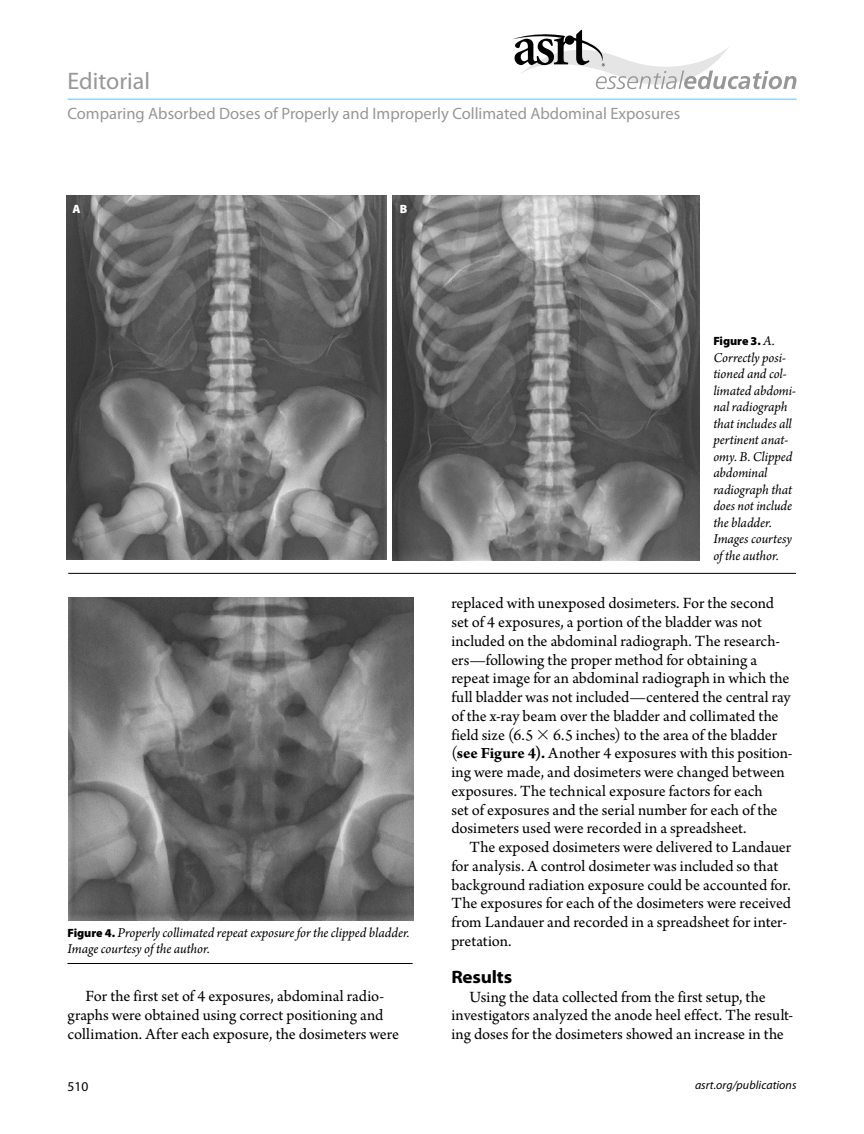
<style>
.page{position:relative;width:864px;height:1134px;background:#fff}
.page>*{position:absolute;margin:0;border:0;box-sizing:border-box;transform-origin:0 0}
.t1{font:24px "Myriad Pro";color:#969797}
.Head1{font:700 semi-expanded 18px "Myriad Pro";letter-spacing:-.01em;color:#000}
.Paragraph{font:16.5px/18.8px "Arno Pro";letter-spacing:-.005em;color:#000}
.t2{font:16.5px "Myriad Pro";color:#969797}
.Fig_Caption{font:italic 14.25px/16.5px "Arno Pro";letter-spacing:-.005em;color:#000}
.t3{font:13.5px "Myriad Pro";color:#000}
.t4{font:italic 12px "Myriad Pro";letter-spacing:.005em;color:#000}
.Fig_Caption-2{font:900 12px "Myriad Pro";letter-spacing:-.005em;color:#000}
.Fig_Caption-3{font:900 12px "Myriad Pro";color:#fff}
.s1{font-family:"Myriad Pro";font-weight:900;font-style:normal;font-size:12px}
.s2{font-family:"Arno Pro";font-weight:400;font-style:italic;font-size:14.25px}
.s3{font-weight:700}
</style>
<div class="page">
<hr style="left:68px;top:98px;width:729px;height:2px;background:#99d6f7">
<svg style="left:512px;top:30px;width:285px;height:70px"></svg>
<hr style="left:68px;top:573px;width:728px;height:1px;background:#000">
<hr style="left:67px;top:963px;width:346px;height:1px;background:#000">
<img style="left:66px;top:196px;width:320px;height:364px">
<img style="left:392px;top:196px;width:308px;height:364px">
<img style="left:68px;top:597px;width:345px;height:323px">
<h1 class="t1" style="left:68px;top:66px;width:84px">Editorial</h1>
<p class="t2" style="left:68px;top:103px;width:614px">Comparing Absorbed Doses of Properly and Improperly Collimated Abdominal Exposures</p>
<p class="Fig_Caption-3" style="left:73px;top:201px;width:10px">A</p>
<p class="Fig_Caption-3" style="left:400px;top:201px;width:9px">B</p>
<p class="Fig_Caption" style="left:68px;top:925px;width:344px"><span class="s1">Figure 4.</span> Properly collimated repeat exposure for the clipped bladder.<br>Image courtesy of the author.</p>
<p class="Paragraph" style="left:68px;top:988px;width:333px;text-indent:18px">For the first set of 4 exposures, abdominal radio&shy;graphs were obtained using correct positioning and collimation. After each exposure, the dosimeters were</p>
<p class="Fig_Caption-2" style="left:713px;top:333px;width:63px">Figure 3. <span class="s2">A.</span></p>
<p class="Fig_Caption" style="left:713px;top:350px;width:84px">Correctly posi&shy;tioned and col&shy;limated abdomi&shy;nal radiograph that includes all pertinent anat&shy;omy. B. Clipped abdominal radiograph that does not include the bladder.<br>Images courtesy of the author.</p>
<p class="Paragraph" style="left:451px;top:595px;width:343px">replaced with unexposed dosimeters. For the second set of 4 exposures, a portion of the bladder was not included on the abdominal radiograph. The research&shy;ers—following the proper method for obtaining a repeat image for an abdominal radiograph in which the full bladder was not included—centered the central ray of the x-ray beam over the bladder and collimated the field size (6.5 ✓ 6.5 inches) to the area of the bladder (<span class="s3">see Figure 4).</span> Another 4 exposures with this position&shy;ing were made, and dosimeters were changed between exposures. The technical exposure factors for each<br>set of exposures and the serial number for each of the dosimeters used were recorded in a spreadsheet.</p>
<p class="Paragraph" style="left:451px;top:839px;width:341px;text-indent:18px">The exposed dosimeters were delivered to Landauer for analysis. A control dosimeter was included so that background radiation exposure could be accounted for.<br>The exposures for each of the dosimeters were received from Landauer and recorded in a spreadsheet for inter&shy;pretation.</p>
<p class="Head1" style="left:451px;top:965px;width:62px">Results</p>
<p class="Paragraph" style="left:451px;top:988px;width:343px;text-align:center">Using the data collected from the first setup, the investigators analyzed the anode heel effect. The result&shy;ing doses for the dosimeters showed an increase in the</p>
<p class="t3" style="left:68px;top:1078px;width:22px">510</p>
<p class="t4" style="left:695px;top:1078px;width:103px">asrt.org/publications</p>
</div>
